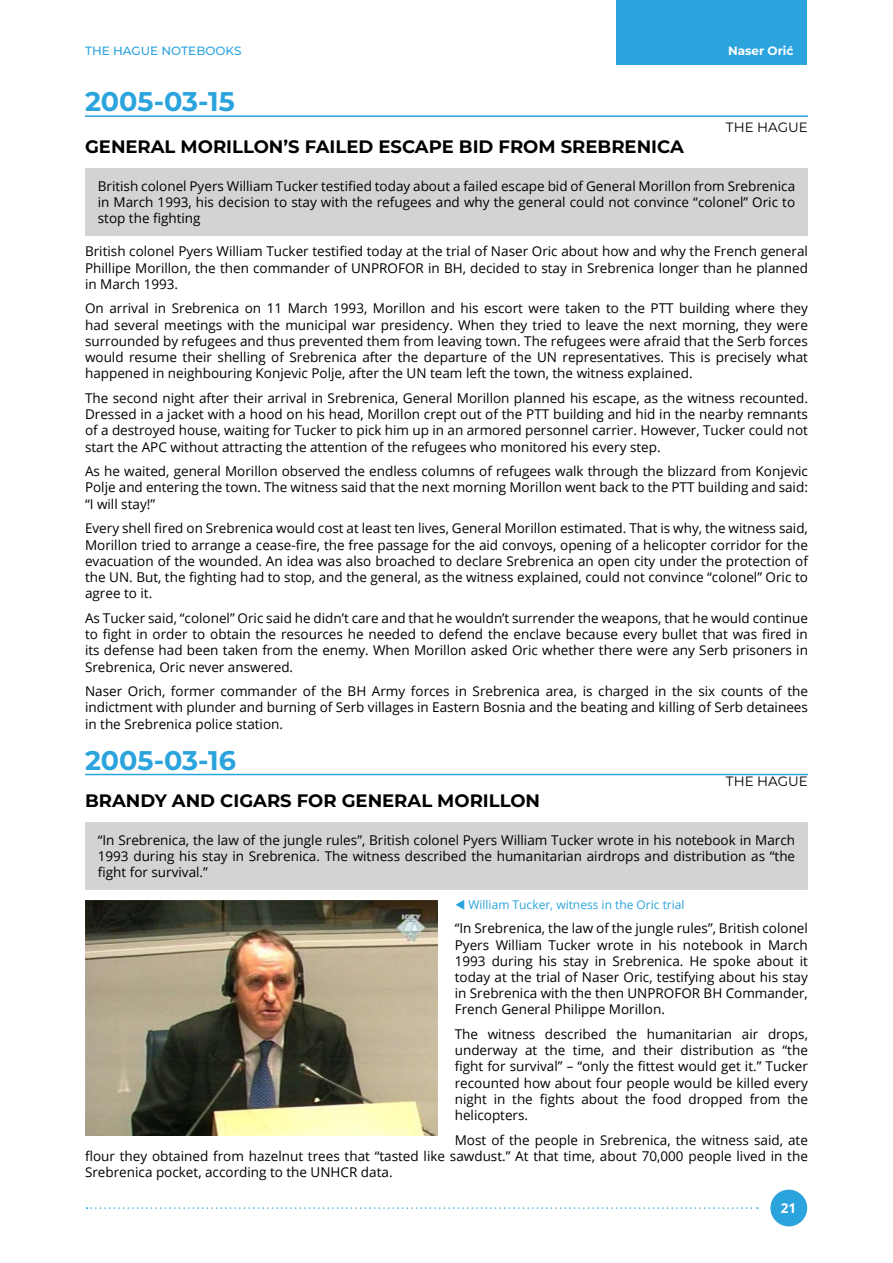
<style>
.page{position:relative;width:893px;height:1263px;background:#fff}
.page>*{position:absolute;margin:0;border:0;box-sizing:border-box;transform-origin:0 0}
.t1{font:700 27px "Montserrat";color:#2ba4dd}
.t2{font:700 18px "Montserrat";color:#000}
.t3{font:13.5px/16.2px "Open Sans";color:#000;text-align:justify}
.t4{font:13.5px "Montserrat";color:#000}
.t5{font:700 13.5px "Open Sans";color:#fff}
.t6{font:12px "Open Sans";color:#2ba4dd}
.t7{font:500 12px "Montserrat";color:#2ba4dd}
.t8{font:700 12px "Montserrat";color:#fff}
</style>
<div class="page">
<div style="left:617px;top:0;width:190px;height:65px;background:#2ba4dd"></div>
<div style="left:770px;top:1189px;width:37px;height:37px;background:#2ba4dd;border-radius:50%"></div>
<svg style="left:87px;top:1207px;width:671px;height:2px"></svg>
<hr style="left:85px;top:115px;width:723px;height:2px;background:#2ba4dd">
<div style="left:85px;top:168px;width:723px;height:68px;background:#d1d3d4"></div>
<hr style="left:85px;top:774px;width:723px;height:1px;background:#2ba4dd">
<div style="left:85px;top:822px;width:723px;height:68px;background:#d1d3d4"></div>
<img style="left:85px;top:901px;width:353px;height:235px">
<p class="t7" style="left:85px;top:43px;width:158px">THE HAGUE NOTEBOOKS</p>
<p class="t8" style="left:728px;top:43px;width:67px">Naser Orić</p>
<h1 class="t1" style="left:85px;top:84px;width:151px">2005-03-15</h1>
<p class="t4" style="left:726px;top:118px;width:83px">THE HAGUE</p>
<h2 class="t2" style="left:85px;top:135px;width:600px">GENERAL MORILLON’S FAILED ESCAPE BID FROM SREBRENICA</h2>
<p class="t3" style="left:98px;top:177px;width:699px">British colonel Pyers William Tucker testified today about a failed escape bid of General Morillon from Srebrenica in March 1993, his decision to stay with the refugees and why the general could not convince “colonel” Oric to stop the fighting</p>
<p class="t3" style="left:85px;top:243px;width:724px">British colonel Pyers William Tucker testified today at the trial of Naser Oric about how and why the French general Phillipe Morillon, the then commander of UNPROFOR in BH, decided to stay in Srebrenica longer than he planned in March 1993.</p>
<p class="t3" style="left:85px;top:300px;width:724px">On arrival in Srebrenica on 11 March 1993, Morillon and his escort were taken to the PTT building where they had several meetings with the municipal war presidency. When they tried to leave the next morning, they were surrounded by refugees and thus prevented them from leaving town. The refugees were afraid that the Serb forces would resume their shelling of Srebrenica after the departure of the UN representatives. This is precisely what happened in neighbouring Konjevic Polje, after the UN team left the town, the witness explained.</p>
<p class="t3" style="left:85px;top:390px;width:724px">The second night after their arrival in Srebrenica, General Morillon planned his escape, as the witness recounted.<br>Dressed in a jacket with a hood on his head, Morillon crept out of the PTT building and hid in the nearby remnants of a destroyed house, waiting for Tucker to pick him up in an armored personnel carrier. However, Tucker could not start the APC without attracting the attention of the refugees who monitored his every step.</p>
<p class="t3" style="left:85px;top:463px;width:724px">As he waited, general Morillon observed the endless columns of refugees walk through the blizzard from Konjevic Polje and entering the town. The witness said that the next morning Morillon went back to the PTT building and said: “I will stay!”</p>
<p class="t3" style="left:85px;top:520px;width:724px">Every shell fired on Srebrenica would cost at least ten lives, General Morillon estimated. That is why, the witness said, Morillon tried to arrange a cease-fire, the free passage for the aid convoys, opening of a helicopter corridor for the evacuation of the wounded. An idea was also broached to declare Srebrenica an open city under the protection of the UN. But, the fighting had to stop, and the general, as the witness explained, could not convince “colonel” Oric to agree to it.</p>
<p class="t3" style="left:85px;top:609px;width:724px">As Tucker said, “colonel” Oric said he didn’t care and that he wouldn’t surrender the weapons, that he would continue to fight in order to obtain the resources he needed to defend the enclave because every bullet that was fired in its defense had been taken from the enemy. When Morillon asked Oric whether there were any Serb prisoners in Srebrenica, Oric never answered.</p>
<p class="t3" style="left:85px;top:683px;width:724px">Naser Orich, former commander of the BH Army forces in Srebrenica area, is charged in the six counts of the indictment with plunder and burning of Serb villages in Eastern Bosnia and the beating and killing of Serb detainees in the Srebrenica police station.</p>
<h1 class="t1" style="left:85px;top:742px;width:152px">2005-03-16</h1>
<p class="t4" style="left:726px;top:772px;width:83px">THE HAGUE</p>
<h2 class="t2" style="left:85px;top:789px;width:457px">BRANDY AND CIGARS FOR GENERAL MORILLON</h2>
<p class="t3" style="left:98px;top:831px;width:699px">“In Srebrenica, the law of the jungle rules”, British colonel Pyers William Tucker wrote in his notebook in March 1993 during his stay in Srebrenica. The witness described the humanitarian airdrops and distribution as “the fight for survival.”</p>
<p class="t6" style="left:455px;top:896px;width:231px">▼ William Tucker, witness in the Oric trial</p>
<p class="t3" style="left:455px;top:920px;width:355px">“In Srebrenica, the law of the jungle rules”, British colonel Pyers William Tucker wrote in his notebook in March 1993 during his stay in Srebrenica. He spoke about it today at the trial of Naser Oric, testifying about his stay in Srebrenica with the then UNPROFOR BH Commander, French General Philippe Morillon.</p>
<p class="t3" style="left:455px;top:1026px;width:355px">The witness described the humanitarian air drops, underway at the time, and their distribution as “the fight for survival” – “only the fittest would get it.” Tucker recounted how about four people would be killed every night in the fights about the food dropped from the helicopters.</p>
<p class="t3" style="left:85px;top:1131px;width:724px;text-indent:370px">Most of the people in Srebrenica, the witness said, ate flour they obtained from hazelnut trees that “tasted like sawdust.” At that time, about 70,000 people lived in the Srebrenica pocket, according to the UNHCR data.</p>
<p class="t5" style="left:781px;top:1199px;width:17px">21</p>
</div>
